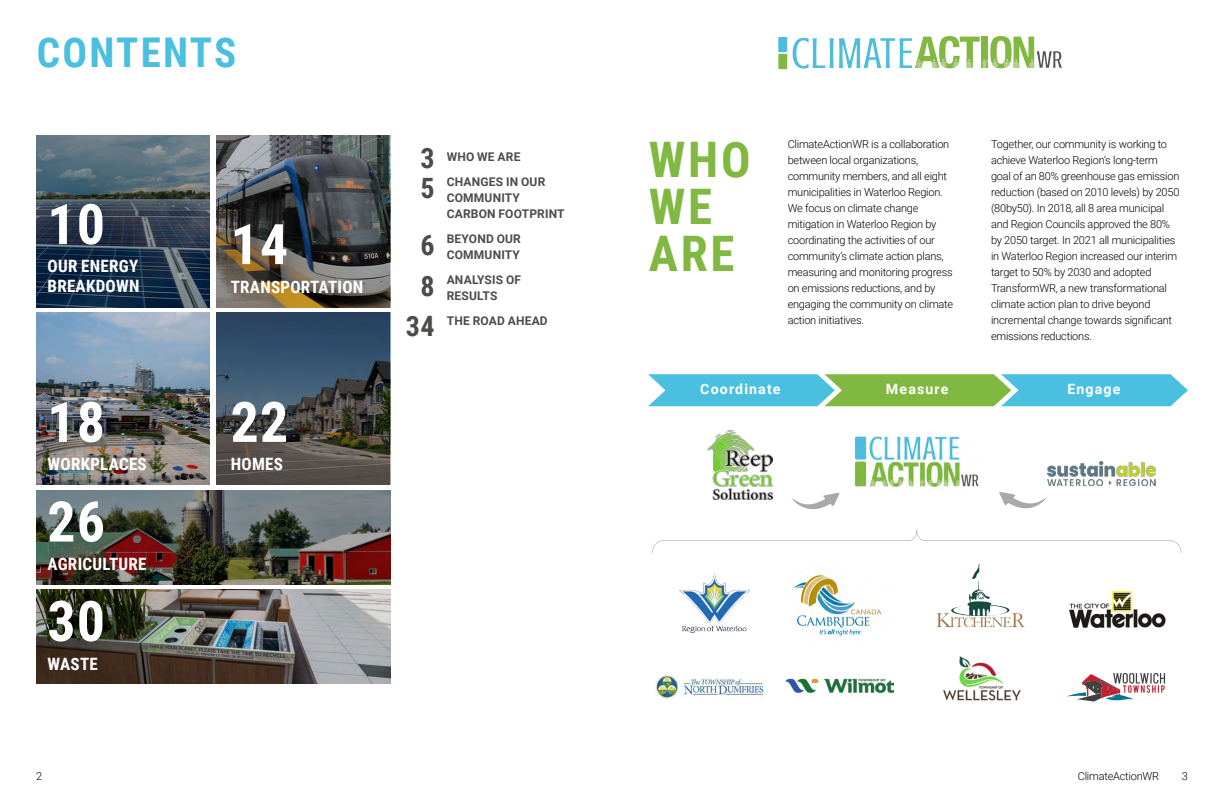
<style>
.page{position:relative;width:1224px;height:792px;background:#fff}
.page>*{position:absolute;margin:0;border:0;box-sizing:border-box;transform-origin:0 0}
.t1{font:700 56px "Roboto Condensed";letter-spacing:.02em;color:#fff}
.Heading_1{font:700 49px/47px "Roboto Condensed";letter-spacing:.055em;color:#81b841}
.Heading_1-2{font:700 41px "Roboto Condensed";letter-spacing:.055em;color:#4abfdf}
.Heading_1-3{font:700 28px "Roboto Condensed";color:#4c4c4a}
.t2{font:700 17px/20.4px "Roboto Condensed";letter-spacing:.015em;color:#fff}
.t3{font:700 14.2px "Roboto";letter-spacing:.08em;color:#fff}
.t4{font:700 12px/16px "Roboto";letter-spacing:.015em;color:#4c4c4a}
.t5{font:300 11px/16px "Roboto";letter-spacing:-.02em;color:#000}
</style>
<div class="page">
<img style="left:943px;top:656px;width:78px;height:45px">
<svg style="left:648px;top:374px;width:540px;height:32px;background:#67c1af"></svg>
<img style="left:1047px;top:462px;width:109px;height:24px">
<img style="left:708px;top:430px;width:64px;height:69px">
<img style="left:854px;top:436px;width:125px;height:52px">
<img style="left:1069px;top:591px;width:97px;height:37px">
<svg style="left:937px;top:564px;width:88px;height:63px"></svg>
<img style="left:793px;top:572px;width:89px;height:66px">
<img style="left:679px;top:573px;width:70px;height:59px">
<img style="left:786px;top:678px;width:108px;height:15px">
<svg style="left:1067px;top:673px;width:98px;height:29px"></svg>
<img style="left:655px;top:672px;width:109px;height:27px">
<svg style="left:652px;top:529px;width:529px;height:24px"></svg>
<svg style="left:791px;top:493px;width:49px;height:17px"></svg>
<svg style="left:999px;top:492px;width:48px;height:17px"></svg>
<div style="left:778px;top:54px;width:9px;height:15px;background:#81b841"></div>
<div style="left:778px;top:37px;width:9px;height:15px;background:#4dbddb"></div>
<svg style="left:793px;top:36px;width:269px;height:32px"></svg>
<img style="left:36px;top:135px;width:174px;height:173px">
<img style="left:36px;top:312px;width:174px;height:173px">
<img style="left:36px;top:490px;width:354px;height:94px">
<img style="left:36px;top:590px;width:354px;height:94px">
<img style="left:217px;top:135px;width:173px;height:173px">
<img style="left:217px;top:312px;width:173px;height:173px">
<p class="Heading_1-2" style="left:37px;top:23px;width:201px">CONTENTS</p>
<p class="t1" style="left:47px;top:185px;width:59px">10</p>
<p class="t2" style="left:48px;top:255px;width:93px">OUR ENERGY<br>BREAKDOWN</p>
<p class="t1" style="left:47px;top:383px;width:59px">18</p>
<p class="t2" style="left:48px;top:454px;width:101px">WORKPLACES</p>
<p class="t1" style="left:47px;top:482px;width:59px">26</p>
<p class="t2" style="left:48px;top:553px;width:101px">AGRICULTURE</p>
<p class="t1" style="left:47px;top:582px;width:59px">30</p>
<p class="t2" style="left:48px;top:653px;width:52px">WASTE</p>
<p class="t1" style="left:230px;top:205px;width:59px">14</p>
<p class="t2" style="left:231px;top:276px;width:134px">TRANSPORTATION</p>
<p class="t1" style="left:230px;top:383px;width:59px">22</p>
<p class="t2" style="left:231px;top:454px;width:54px">HOMES</p>
<p class="Heading_1-3" style="left:421px;top:138px;width:16px">3</p>
<p class="Heading_1-3" style="left:421px;top:168px;width:16px">5</p>
<p class="Heading_1-3" style="left:421px;top:225px;width:16px">6</p>
<p class="Heading_1-3" style="left:421px;top:266px;width:16px">8</p>
<p class="Heading_1-3" style="left:406px;top:306px;width:30px">34</p>
<p class="t4" style="left:447px;top:148px;width:75px">WHO WE ARE</p>
<p class="t4" style="left:447px;top:173px;width:119px">CHANGES IN OUR<br>COMMUNITY<br>CARBON FOOTPRINT</p>
<p class="t4" style="left:447px;top:230px;width:76px">BEYOND OUR<br>COMMUNITY</p>
<p class="t4" style="left:447px;top:271px;width:76px">ANALYSIS OF<br>RESULTS</p>
<p class="t4" style="left:447px;top:312px;width:103px">THE ROAD AHEAD</p>
<p class="Heading_1" style="left:649px;top:134px;width:103px">WHO<br>WE<br>ARE</p>
<p class="t5" style="left:991px;top:136px;width:190px">Together, our community is working to achieve Waterloo Region’s long-term goal of an 80% greenhouse gas emission reduction (based on 2010 levels) by 2050 (80by50). In 2018, all 8 area municipal and Region Councils approved the 80% by 2050 target. In 2021 all municipalities in Waterloo Region increased our interim target to 50% by 2030 and adopted TransformWR, a new transformational climate action plan to drive beyond incremental change towards significant emissions reductions.</p>
<p class="t5" style="left:788px;top:136px;width:167px">ClimateActionWR is a collaboration between local organizations, community members, and all eight municipalities in Waterloo Region.<br>We focus on climate change mitigation in Waterloo Region by coordinating the activities of our community’s climate action plans, measuring and monitoring progress on emissions reductions, and by engaging the community on climate action initiatives.</p>
<p class="t3" style="left:700px;top:379px;width:82px">Coordinate</p>
<p class="t3" style="left:886px;top:379px;width:64px">Measure</p>
<p class="t3" style="left:1067px;top:379px;width:55px">Engage</p>
<p class="t5" style="left:36px;top:768px;width:8px">2</p>
<p class="t5" style="left:1078px;top:768px;width:83px">ClimateActionWR</p>
<p class="t5" style="left:1182px;top:768px;width:8px">3</p>
</div>
